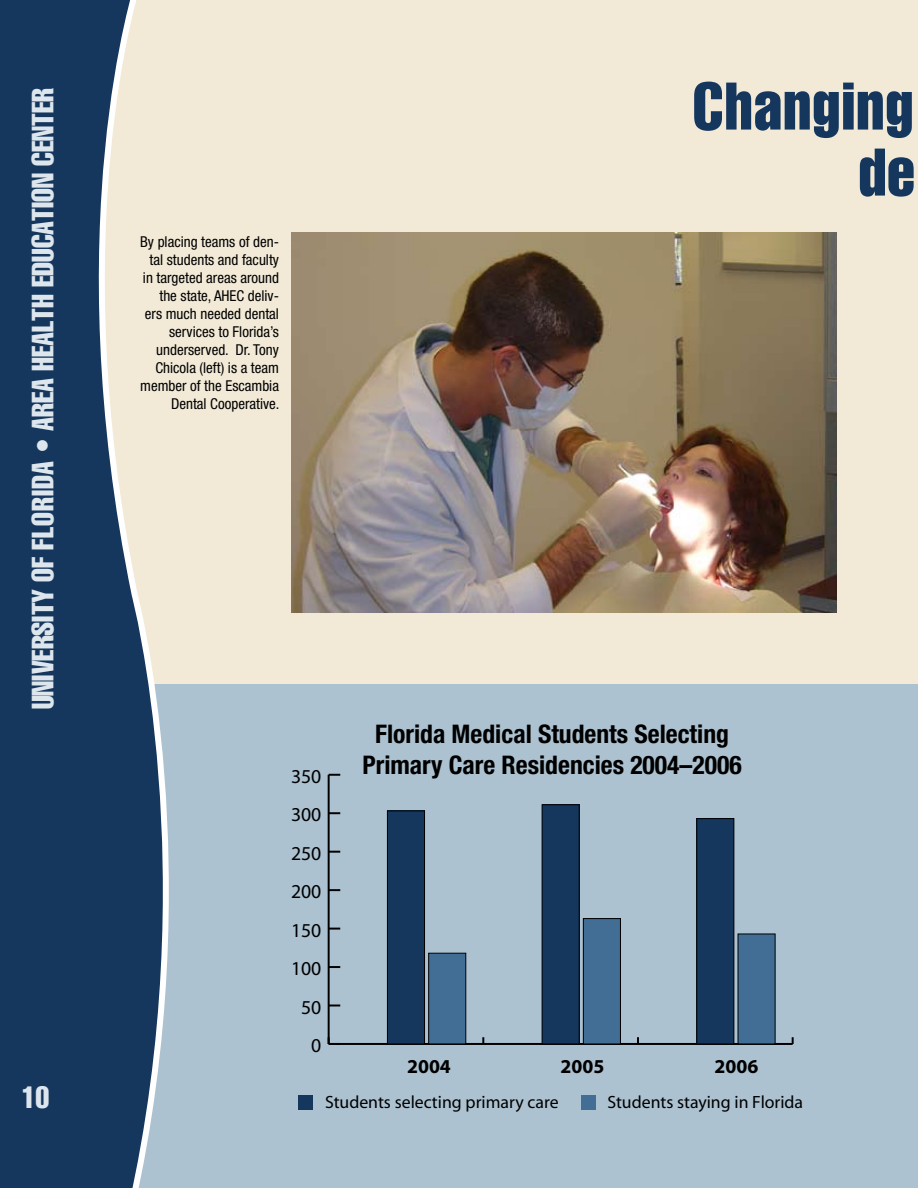
<style>
.page{position:relative;width:918px;height:1188px;background:#f2ead7}
.page>*{position:absolute;margin:0;border:0;box-sizing:border-box;transform-origin:0 0}
.t1{font:extra-condensed 66px/66px "Helvetica";letter-spacing:.015em;color:#15375e;text-align:right}
.t2{font:extra-condensed 30px "Helvetica";color:#dde6ed}
.t3{font:700 condensed 25.65px/30.8px "Helvetica Neue";color:#000;text-align:center}
.t4{font:19.8px "Myriad";color:#000}
.t5{font:700 19.8px "Myriad";color:#000}
.t6{font:17.7px "Myriad";color:#000}
.t7{font:condensed 15px/18px "Helvetica Neue";color:#000;text-align:right}
</style>
<div class="page">
<div style="left:119px;top:685px;width:799px;height:503px;background:#acc2d1"></div>
<img style="left:291px;top:232px;width:546px;height:381px">
<svg style="left:0;top:0;width:207px;height:1188px;fill:#15375e"></svg>
<hr style="left:329px;top:1043px;width:464px;height:2px;background:#000">
<svg style="left:482px;top:1037px;width:2px;height:6px"></svg>
<svg style="left:637px;top:1037px;width:2px;height:6px"></svg>
<svg style="left:792px;top:1037px;width:2px;height:7px"></svg>
<hr style="left:328px;top:775px;width:2px;height:269px;background:#000">
<svg style="left:328px;top:1037px;width:12px;height:8px"></svg>
<svg style="left:330px;top:966px;width:10px;height:2px"></svg>
<svg style="left:329px;top:928px;width:11px;height:2px"></svg>
<svg style="left:330px;top:889px;width:10px;height:2px"></svg>
<svg style="left:329px;top:851px;width:11px;height:2px"></svg>
<svg style="left:329px;top:812px;width:11px;height:2px"></svg>
<svg style="left:329px;top:774px;width:11px;height:2px"></svg>
<div style="left:428px;top:953px;width:38px;height:91px;background:#426e95;border:1px solid #000"></div>
<div style="left:583px;top:919px;width:37px;height:125px;background:#426e95"></div>
<div style="left:583px;top:918px;width:38px;height:126px;border:1px solid #000"></div>
<div style="left:738px;top:933px;width:38px;height:111px;background:#426e95"></div>
<div style="left:387px;top:811px;width:38px;height:233px;background:#15375e"></div>
<div style="left:387px;top:810px;width:38px;height:234px;border:1px solid #000"></div>
<div style="left:542px;top:805px;width:37px;height:239px;background:#15375e"></div>
<div style="left:542px;top:804px;width:38px;height:240px;border:1px solid #000"></div>
<div style="left:697px;top:819px;width:37px;height:225px;background:#15375e"></div>
<div style="left:696px;top:818px;width:38px;height:226px;border:1px solid #000"></div>
<div style="left:299px;top:1096px;width:14px;height:14px;background:#15375e"></div>
<div style="left:581px;top:1096px;width:15px;height:14px;background:#426e95"></div>
<h2 class="t2" style="left:26px;top:709px;width:623px;rotate:-90deg">university of FLORIDA • area health education center</h2>
<h2 class="t2" style="left:22px;top:1081px;width:29px">10</h2>
<p class="t7" style="left:140px;top:233px;width:140px">By placing teams of den&shy;tal students and faculty in targeted areas around the state, AHEC deliv&shy;ers much needed dental services to Florida’s underserved. Dr. Tony<br>Chicola (left) is a team member of the Escambia<br>Dental Cooperative.</p>
<h1 class="t1" style="left:693px;top:75px;width:224px">Changing de</h1>
<h3 class="t4" style="left:291px;top:766px;width:32px">350</h3>
<h3 class="t4" style="left:291px;top:805px;width:32px">300</h3>
<h3 class="t4" style="left:291px;top:843px;width:32px">250</h3>
<h3 class="t4" style="left:291px;top:882px;width:32px">200</h3>
<h3 class="t4" style="left:291px;top:920px;width:32px">150</h3>
<h3 class="t4" style="left:291px;top:959px;width:32px">100</h3>
<h3 class="t4" style="left:301px;top:997px;width:22px">50</h3>
<h3 class="t4" style="left:311px;top:1036px;width:12px">0</h3>
<h3 class="t3" style="left:362px;top:719px;width:381px">Florida Medical Students Selecting<br>Primary Care Residencies 2004–2006</h3>
<h3 class="t5" style="left:407px;top:1056px;width:45px">2004</h3>
<h3 class="t5" style="left:560px;top:1057px;width:45px">2005</h3>
<h3 class="t5" style="left:714px;top:1056px;width:45px">2006</h3>
<p class="t6" style="left:325px;top:1094px;width:235px">Students selecting primary care</p>
<p class="t6" style="left:607px;top:1094px;width:197px">Students staying in Florida</p>
</div>
